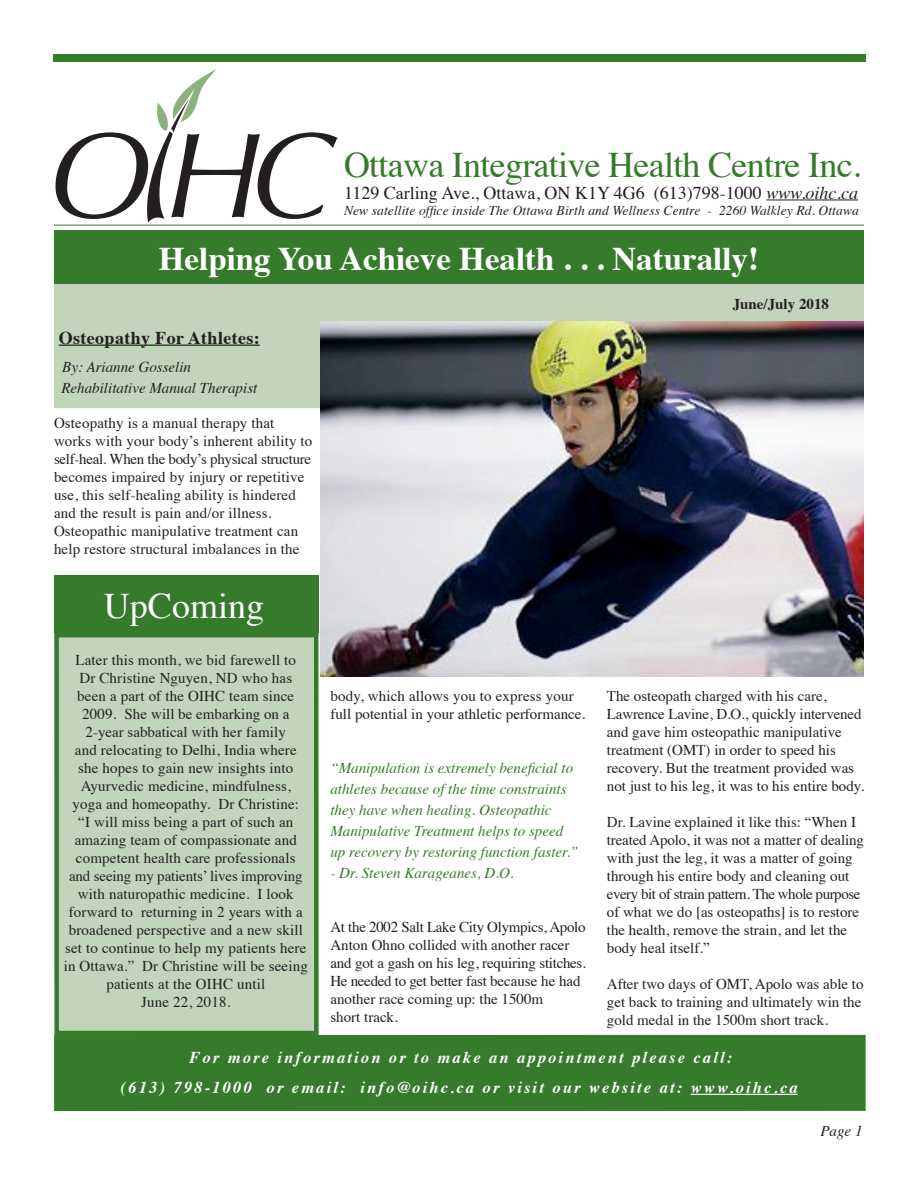
<style>
.page{position:relative;width:918px;height:1188px;background:#fff}
.page>*{position:absolute;margin:0;border:0;box-sizing:border-box;transform-origin:0 0}
.t1{font:36px "Times";letter-spacing:-.02em;color:#357b2b}
.t2{font:36px "Times";color:#fff}
.t3{font:700 33px "Times";color:#fff}
.t4{font:18px "Times";color:#231f20}
.t5{font:700 18px "Times";letter-spacing:.02em;color:#231f20}
.t6{font:italic 700 16.5px "Times";letter-spacing:.13em;color:#fff}
.t7{font:15px/18px "Times";color:#231f20}
.t8{font:italic 15px "Times";color:#357b2b}
.t9{font:italic 15px "Times";color:#231f20}
.t10{font:700 15px "Times";color:#231f20}
.t11{font:italic 13.5px "Times";letter-spacing:.01em;color:#231f20}
.s1{font-style:italic}
</style>
<div class="page">
<div style="left:54px;top:322px;width:268px;height:86px;background:#c2d4b9"></div>
<svg style="left:56px;top:69px;width:282px;height:154px"></svg>
<div style="left:53px;top:54px;width:812px;height:8px;background:#357b2b"></div>
<hr style="left:766px;top:200px;width:92px;height:1px;background:#231f20">
<hr style="left:54px;top:225px;width:810px;height:1px;background:#357b2b">
<div style="left:54px;top:230px;width:810px;height:54px;background:#357b2b"></div>
<div style="left:54px;top:284px;width:810px;height:38px;background:#c2d4b9"></div>
<hr style="left:59px;top:345px;width:201px;height:1px;background:#231f20">
<div style="left:54px;top:1035px;width:812px;height:76px;background:#357b2b"></div>
<hr style="left:691px;top:1094px;width:107px;height:1px;background:#fff">
<img style="left:321px;top:322px;width:543px;height:354px">
<div style="left:54px;top:576px;width:265px;height:57px;background:#357b2b"></div>
<div style="left:57px;top:635px;width:259px;height:398px;background:#c2d4b9"></div>
<div style="left:54px;top:633px;width:265px;height:402px;border:4px solid #357b2b"></div>
<p class="t1" style="left:344px;top:131px;width:518px">Ottawa Integrative Health Centre Inc.</p>
<p class="t4" style="left:344px;top:176px;width:515px">1129 Carling Ave., Ottawa, ON K1Y 4G6 (613)798-1000 <span class="s1">www.oihc.ca</span></p>
<p class="t11" style="left:344px;top:199px;width:516px">New satellite office inside The Ottawa Birth and Wellness Centre - 2260 Walkley Rd. Ottawa</p>
<p class="t3" style="left:159px;top:227px;width:602px">Helping You Achieve Health . . . Naturally!</p>
<p class="t10" style="left:733px;top:289px;width:98px">June/July 2018</p>
<p class="t5" style="left:59px;top:321px;width:202px">Osteopathy For Athletes:</p>
<p class="t9" style="left:62px;top:354px;width:130px">By: Arianne Gosselin</p>
<p class="t9" style="left:62px;top:375px;width:197px">Rehabilitative Manual Therapist</p>
<p class="t7" style="left:54px;top:413px;width:260px">Osteopathy is a manual therapy that works with your body’s inherent ability to</p>
<p class="t7" style="left:54px;top:449px;width:259px">self-heal. When the body’s physical structure becomes impaired by injury or repetitive use, this self-healing ability is hindered and the result is pain and/or illness.</p>
<p class="t7" style="left:54px;top:521px;width:247px">Osteopathic manipulative treatment can help restore structural imbalances in the</p>
<p class="t2" style="left:104px;top:572px;width:162px">UpComing</p>
<p class="t7" style="left:75px;top:649px;width:222px">Later this month, we bid farewell to</p>
<p class="t7" style="left:64px;top:667px;width:246px;text-align:center">Dr Christine Nguyen, ND who has been a part of the OIHC team since 2009. She will be embarking on a 2-year sabbatical with her family<br>and relocating to Delhi, India where she hopes to gain new insights into Ayurvedic medicine, mindfulness,<br>yoga and homeopathy. Dr Christine:<br>“I will miss being a part of such an amazing team of compassionate and competent health care professionals and seeing my patients’ lives improving with naturopathic medicine. I look forward to returning in 2 years with a broadened perspective and a new skill set to continue to help my patients here in Ottawa.” Dr Christine will be seeing patients at the OIHC until</p>
<p class="t7" style="left:141px;top:991px;width:91px">June 22, 2018.</p>
<p class="t7" style="left:330px;top:686px;width:245px">body, which allows you to express your</p>
<p class="t7" style="left:330px;top:704px;width:256px">full potential in your athletic performance.</p>
<p class="t7" style="left:607px;top:686px;width:221px">The osteopath charged with his care,</p>
<p class="t7" style="left:607px;top:704px;width:259px">Lawrence Lavine, D.O., quickly intervened and gave him osteopathic manipulative treatment (OMT) in order to speed his recovery. But the treatment provided was not just to his leg, it was to his entire body.</p>
<p class="t7" style="left:607px;top:812px;width:259px">Dr. Lavine explained it like this: “When I treated Apolo, it was not a matter of dealing with just the leg, it was a matter of going through his entire body and cleaning out every bit of strain pattern. The whole purpose of what we do [as osteopaths] is to restore the health, remove the strain, and let the body heal itself.”</p>
<p class="t7" style="left:607px;top:974px;width:258px">After two days of OMT, Apolo was able to get back to training and ultimately win the gold medal in the 1500m short track.</p>
<p class="t6" style="left:189px;top:1042px;width:544px">For more information or to make an appointment please call:</p>
<p class="t6" style="left:121px;top:1072px;width:678px">(613) 798-1000 or email: info@oihc.ca or visit our website at: www.oihc.ca</p>
<p class="t8" style="left:330px;top:755px;width:244px">“Manipulation is extremely beneficial to</p>
<p class="t8" style="left:330px;top:776px;width:238px">athletes because of the time constraints</p>
<p class="t8" style="left:330px;top:797px;width:223px">they have when healing. Osteopathic</p>
<p class="t8" style="left:330px;top:818px;width:234px">Manipulative Treatment helps to speed</p>
<p class="t8" style="left:330px;top:839px;width:250px">up recovery by restoring function faster.”</p>
<p class="t8" style="left:330px;top:860px;width:185px">- Dr. Steven Karageanes, D.O.</p>
<p class="t7" style="left:330px;top:917px;width:257px">At the 2002 Salt Lake City Olympics, Apolo Anton Ohno collided with another racer and got a gash on his leg, requiring stitches.<br>He needed to get better fast because he had another race coming up: the 1500m</p>
<p class="t7" style="left:330px;top:1007px;width:69px">short track.</p>
<p class="t9" style="left:820px;top:1118px;width:44px">Page 1</p>
</div>
